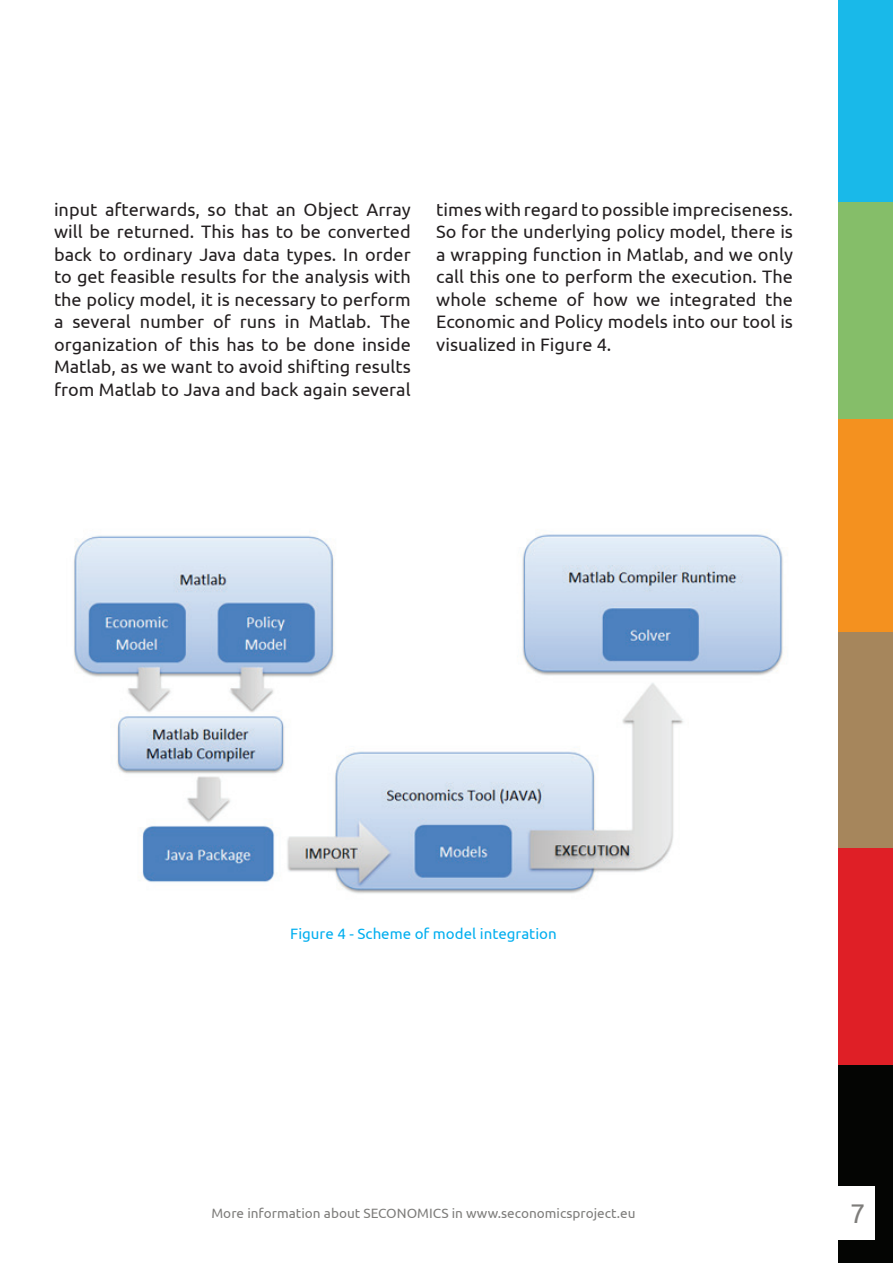
<style>
.page{position:relative;width:893px;height:1263px;background:#fff}
.page>*{position:absolute;margin:0;border:0;box-sizing:border-box;transform-origin:0 0}
.t1{font:27px "Ubuntu";color:#7e7d7b}
.t2{font:18px/22.5px "Ubuntu";color:#231f20;text-align:justify}
.t3{font:15px "Ubuntu";color:#00aeef}
.t4{font:13.5px "Ubuntu";color:#7e7d7b}
</style>
<div class="page">
<img style="left:839px;top:0;width:54px;height:1263px">
<div style="left:804px;top:1186px;width:71px;height:54px;background:#fff"></div>
<img style="left:74px;top:534px;width:709px;height:360px">
<p class="t2" style="left:54px;top:198px;width:358px">input afterwards, so that an Object Array will be returned. This has to be converted back to ordinary Java data types. In order to get feasible results for the analysis with the policy model, it is necessary to perform a several number of runs in Matlab. The organization of this has to be done inside Matlab, as we want to avoid shifting results from Matlab to Java and back again several</p>
<p class="t2" style="left:436px;top:198px;width:358px">times with regard to possible impreciseness.<br>So for the underlying policy model, there is a wrapping function in Matlab, and we only call this one to perform the execution. The whole scheme of how we integrated the Economic and Policy models into our tool is visualized in Figure 4.</p>
<p class="t3" style="left:290px;top:924px;width:268px">Figure 4 - Scheme of model integration</p>
<p class="t4" style="left:211px;top:1205px;width:426px">More information about SECONOMICS in www.seconomicsproject.eu</p>
<h1 class="t1" style="left:850px;top:1197px;width:17px">7</h1>
</div>
